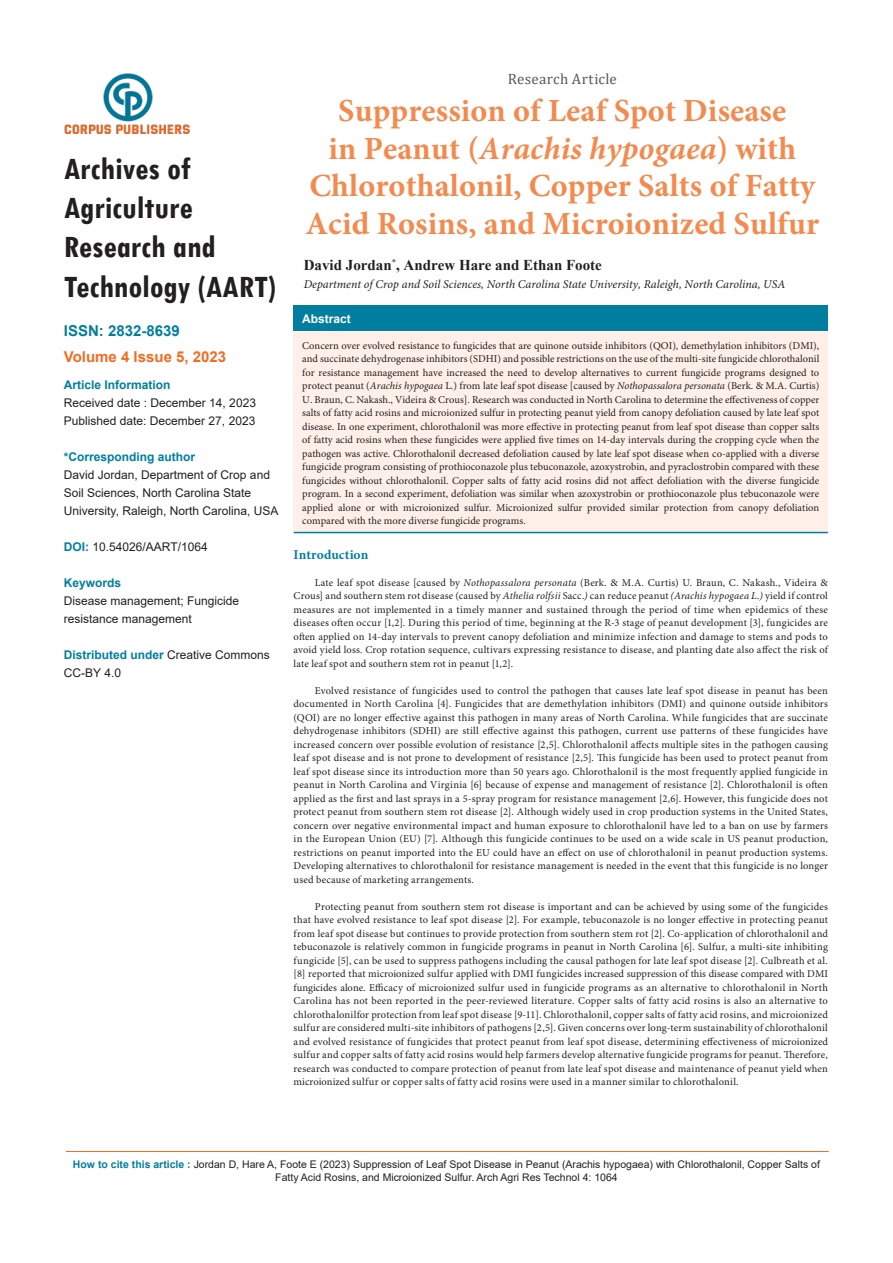
<style>
.page{position:relative;width:893px;height:1263px;background:#fff}
.page>*{position:absolute;margin:0;border:0;box-sizing:border-box;transform-origin:0 0}
.t1{font:700 condensed 33px/39.2px "Tw Cen";color:#231f20}
.t2{font:700 32.25px/37.5px "Minion Pro";letter-spacing:.005em;color:#f38a4e;text-align:center}
.t3{font:700 15px "Times New Roman";color:#231f20}
.t4{font:700 15px "Arial";color:#f06d22}
.t5{font:15px "Cambria";letter-spacing:.015em;color:#57585a}
.t6{font:700 15px "Arial";color:#007e9f}
.t7{font:700 13.5px "Minion Pro";letter-spacing:.005em;color:#007e9f}
.t8{font:12px/18px "Arial";color:#231f20}
.t9{font:italic 12px "Minion Pro";color:#231f20}
.t10{font:700 12px "Arial";color:#007e9f}
.t11{font:700 12px "Arial";color:#fff}
.t12{font:10.5px/13.5px "Minion Pro";letter-spacing:.01em;color:#231f20;text-align:justify}
.t13{font:10.5px/12.6px "Arial";color:#231f20;text-align:center}
.s1{font-weight:700;color:#007e9f}
.s2{font-style:italic}
</style>
<div class="page">
<hr style="left:66px;top:1151px;width:763px;height:1px;background:#f06d22">
<img style="left:65px;top:73px;width:125px;height:61px">
<div style="left:294px;top:305px;width:534px;height:26px;background:#007e9f"></div>
<div style="left:294px;top:332px;width:534px;height:201px;background:#fef0e9"></div>
<hr style="left:294px;top:532px;width:534px;height:1px;background:#007e9f">
<h1 class="t1" style="left:64px;top:148px;width:213px">Archives of<br>Agriculture<br>Research and<br>Technology (AART)</h1>
<p class="t6" style="left:64px;top:320px;width:117px">ISSN: 2832-8639</p>
<p class="t4" style="left:64px;top:347px;width:164px">Volume 4 Issue 5, 2023</p>
<p class="t10" style="left:64px;top:376px;width:108px">Article Information</p>
<p class="t8" style="left:64px;top:394px;width:194px">Received date : December 14, 2023<br>Published date: December 27, 2023</p>
<p class="t10" style="left:64px;top:448px;width:133px">*Corresponding author</p>
<p class="t8" style="left:64px;top:466px;width:216px">David Jordan, Department of Crop and<br>Soil Sciences, North Carolina State<br>University, Raleigh, North Carolina, USA</p>
<p class="t8" style="left:64px;top:538px;width:145px"><span class="s1">DOI:</span> 10.54026/AART/1064</p>
<p class="t10" style="left:64px;top:574px;width:59px">Keywords</p>
<p class="t8" style="left:64px;top:592px;width:177px">Disease management; Fungicide resistance management</p>
<p class="t8" style="left:64px;top:646px;width:208px"><span class="s1">Distributed under</span> Creative Commons<br>CC-BY 4.0</p>
<p class="t5" style="left:508px;top:70px;width:111px">Research Article</p>
<p class="t2" style="left:305px;top:92px;width:515px">Suppression of Leaf Spot Disease<br>in Peanut (<span class="s2">Arachis hypogaea</span>) with Chlorothalonil, Copper Salts of Fatty Acid Rosins, and Microionized Sulfur</p>
<p class="t3" style="left:304px;top:254px;width:300px">David Jordan<sup>*</sup>, Andrew Hare and Ethan Foote</p>
<p class="t9" style="left:304px;top:276px;width:483px">Department of Crop and Soil Sciences, North Carolina State University, Raleigh, North Carolina, USA</p>
<p class="t11" style="left:302px;top:310px;width:50px">Abstract</p>
<p class="t12" style="left:302px;top:339px;width:519px">Concern over evolved resistance to fungicides that are quinone outside inhibitors (QOI), demethylation inhibitors (DMI), and succinate dehydrogenase inhibitors (SDHI) and possible restrictions on the use of the multi-site fungicide chlorothalonil for resistance management have increased the need to develop alternatives to current fungicide programs designed to protect peanut (<span class="s2">Arachis hypogaea</span> L<span class="s2">.</span>) from late leaf spot disease [caused by <span class="s2">Nothopassalora personata</span> (Berk. &amp; M.A. Curtis)<br>U. Braun, C. Nakash., Videira &amp; Crous]. Research was conducted in North Carolina to determine the effectiveness of copper salts of fatty acid rosins and microionized sulfur in protecting peanut yield from canopy defoliation caused by late leaf spot disease. In one experiment, chlorothalonil was more effective in protecting peanut from leaf spot disease than copper salts of fatty acid rosins when these fungicides were applied five times on 14-day intervals during the cropping cycle when the pathogen was active. Chlorothalonil decreased defoliation caused by late leaf spot disease when co-applied with a diverse fungicide program consisting of prothioconazole plus tebuconazole, azoxystrobin, and pyraclostrobin compared with these fungicides without chlorothalonil. Copper salts of fatty acid rosins did not affect defoliation with the diverse fungicide program. In a second experiment, defoliation was similar when azoxystrobin or prothioconazole plus tebuconazole were applied alone or with microionized sulfur. Microionized sulfur provided similar protection from canopy defoliation compared with the more diverse fungicide programs.</p>
<p class="t7" style="left:294px;top:545px;width:76px">Introduction</p>
<p class="t12" style="left:294px;top:576px;width:536px;text-indent:21px">Late leaf spot disease [caused by <span class="s2">Nothopassalora personata</span> (Berk. &amp; M.A. Curtis) U. Braun, C. Nakash., Videira &amp; Crous] and southern stem rot disease (caused by <span class="s2">Athelia rolfsii</span> Sacc.<span class="s2">)</span> can reduce peanut <span class="s2">(Arachis hypogaea L.)</span> yield if control measures are not implemented in a timely manner and sustained through the period of time when epidemics of these diseases often occur [1,2]. During this period of time, beginning at the R-3 stage of peanut development [3], fungicides are often applied on 14-day intervals to prevent canopy defoliation and minimize infection and damage to stems and pods to avoid yield loss. Crop rotation sequence, cultivars expressing resistance to disease, and planting date also affect the risk of late leaf spot and southern stem rot in peanut [1,2].</p>
<p class="t12" style="left:294px;top:684px;width:536px;text-indent:21px">Evolved resistance of fungicides used to control the pathogen that causes late leaf spot disease in peanut has been documented in North Carolina [4]. Fungicides that are demethylation inhibitors (DMI) and quinone outside inhibitors (QOI) are no longer effective against this pathogen in many areas of North Carolina. While fungicides that are succinate dehydrogenase inhibitors (SDHI) are still effective against this pathogen, current use patterns of these fungicides have increased concern over possible evolution of resistance [2,5]. Chlorothalonil affects multiple sites in the pathogen causing leaf spot disease and is not prone to development of resistance [2,5]. This fungicide has been used to protect peanut from leaf spot disease since its introduction more than 50 years ago. Chlorothalonil is the most frequently applied fungicide in peanut in North Carolina and Virginia [6] because of expense and management of resistance [2]. Chlorothalonil is often applied as the first and last sprays in a 5-spray program for resistance management [2,6]. However, this fungicide does not protect peanut from southern stem rot disease [2]. Although widely used in crop production systems in the United States, concern over negative environmental impact and human exposure to chlorothalonil have led to a ban on use by farmers in the European Union (EU) [7]. Although this fungicide continues to be used on a wide scale in US peanut production, restrictions on peanut imported into the EU could have an effect on use of chlorothalonil in peanut production systems.<br>Developing alternatives to chlorothalonil for resistance management is needed in the event that this fungicide is no longer used because of marketing arrangements.</p>
<p class="t12" style="left:294px;top:900px;width:536px;text-indent:21px">Protecting peanut from southern stem rot disease is important and can be achieved by using some of the fungicides that have evolved resistance to leaf spot disease [2]. For example, tebuconazole is no longer effective in protecting peanut from leaf spot disease but continues to provide protection from southern stem rot [2]. Co-application of chlorothalonil and tebuconazole is relatively common in fungicide programs in peanut in North Carolina [6]. Sulfur, a multi-site inhibiting fungicide [5], can be used to suppress pathogens including the causal pathogen for late leaf spot disease [2]. Culbreath et al. [8] reported that microionized sulfur applied with DMI fungicides increased suppression of this disease compared with DMI fungicides alone. Efficacy of microionized sulfur used in fungicide programs as an alternative to chlorothalonil in North Carolina has not been reported in the peer-reviewed literature. Copper salts of fatty acid rosins is also an alternative to chlorothalonilfor protection from leaf spot disease [9-11]. Chlorothalonil, copper salts of fatty acid rosins, and microionized sulfur are considered multi-site inhibitors of pathogens [2,5]. Given concerns over long-term sustainability of chlorothalonil and evolved resistance of fungicides that protect peanut from leaf spot disease, determining effectiveness of microionized sulfur and copper salts of fatty acid rosins would help farmers develop alternative fungicide programs for peanut. Therefore, research was conducted to compare protection of peanut from late leaf spot disease and maintenance of peanut yield when microionized sulfur or copper salts of fatty acid rosins were used in a manner similar to chlorothalonil.</p>
<p class="t13" style="left:73px;top:1158px;width:748px"><span class="s1">How to cite this article :</span> Jordan D, Hare A, Foote E (2023) Suppression of Leaf Spot Disease in Peanut (Arachis hypogaea) with Chlorothalonil, Copper Salts of<br>Fatty Acid Rosins, and Microionized Sulfur. Arch Agri Res Technol 4: 1064</p>
</div>
